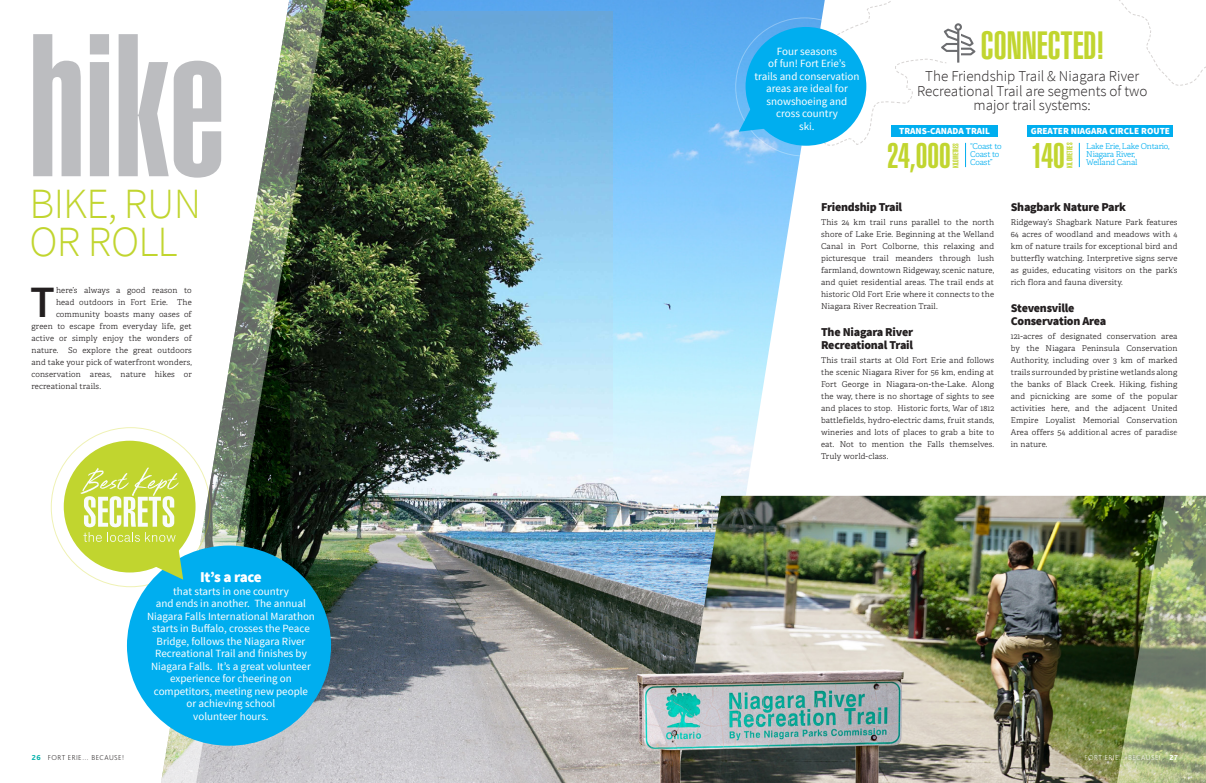
<style>
.page{position:relative;width:1206px;height:783px;background:#fff}
.page>*{position:absolute;margin:0;border:0;box-sizing:border-box;transform-origin:0 0}
.t1{font:199.6px "Helvetica LT Std Ultra Comp";color:#bcbdc0}
.t2{font:600 44.7px "Source Sans Pro";color:#231f20}
.t3{font:300 43.1px/37.8px "Source Sans Pro";letter-spacing:-.02em;color:#c1d52f}
.t4{font:38.8px "Helvetica LT Std Ultra Comp";color:#c1d52f}
.t5{font:35.1px "Helvetica LT Std Ultra Comp";color:#c1d52f}
.t6{font:300 15px/14.5px "Source Sans Pro";color:#231f20;text-align:center}
.t7{font:900 15px "Source Sans Pro";letter-spacing:-.035em;color:#fff}
.t8{font:900 12px/13px "Source Sans Pro";letter-spacing:-.02em;color:#231f20}
.t9{font:11px/12.5px "Source Sans Pro";color:#fff;text-align:center}
.t10{font:900 9.3px "Source Sans Pro";color:#fff}
.t11{font:300 8px/12px "Adelle";letter-spacing:.02em;color:#231f20;text-align:justify}
.t12{font:300 8px/8px "Adelle";letter-spacing:-.02em;color:#00aeef}
.t13{font:7.9px "Helvetica LT Std Ultra Comp";color:#c1d52f}
.t14{font:200 7.5px "Bliss 2";letter-spacing:.06em;color:#231f20}
.t15{font:200 7.5px "Bliss 2";letter-spacing:.06em;color:#fff}
.s1{font-weight:800;color:#00b0a9}
.s2{font-family:"Source Sans Pro Regular 2"}
.s3{font-weight:800}
</style>
<div class="page">
<img style="left:334px;top:0;width:491px;height:783px">
<svg style="left:161px;top:0;width:172px;height:783px"></svg>
<div style="left:127px;top:546px;width:204px;height:200px;background:#00aeef;border-radius:50%"></div>
<div style="left:64px;top:441px;width:132px;height:132px;background:#c1d52f;border-radius:50%"></div>
<svg style="left:81px;top:468px;width:102px;height:112px"></svg>
<img style="left:290px;top:11px;width:323px;height:546px">
<svg style="left:739px;top:81px;width:28px;height:51px"></svg>
<div style="left:746px;top:27px;width:120px;height:119px;background:#00aeef;border-radius:50%"></div>
<div style="left:891px;top:126px;width:106px;height:11px;background:#00aeef"></div>
<div style="left:1027px;top:126px;width:146px;height:11px;background:#00aeef"></div>
<svg style="left:1079px;top:143px;width:1px;height:24px"></svg>
<svg style="left:821px;top:0;width:154px;height:167px"></svg>
<svg style="left:1119px;top:0;width:87px;height:86px"></svg>
<img style="left:677px;top:496px;width:422px;height:287px">
<img style="left:1099px;top:495px;width:107px;height:288px">
<img style="left:625px;top:662px;width:287px;height:121px">
<h2 class="t1" style="left:29px;top:-8px;width:197px">hike</h2>
<h2 class="t3" style="left:30px;top:185px;width:173px">BIKE, RUN<br>OR ROLL</h2>
<p class="t2" style="left:30px;top:274px;width:26px">T</p>
<p class="t11" style="left:56px;top:284px;width:137px">here’s always a good reason to</p>
<p class="t11" style="left:56px;top:296px;width:137px">head outdoors in Fort Erie. The</p>
<p class="t11" style="left:56px;top:308px;width:137px">community boasts many oases of</p>
<p class="t11" style="left:31px;top:320px;width:162px">green to escape from everyday life, get</p>
<p class="t11" style="left:31px;top:332px;width:162px">active or simply enjoy the wonders of</p>
<p class="t11" style="left:31px;top:344px;width:162px">nature. So explore the great outdoors</p>
<p class="t11" style="left:31px;top:356px;width:162px">and take your pick of waterfront wonders,</p>
<p class="t11" style="left:31px;top:368px;width:162px">conservation areas, nature hikes or</p>
<p class="t11" style="left:31px;top:380px;width:71px">recreational trails.</p>
<p class="t14" style="left:32px;top:753px;width:94px"><span class="s1">26</span> FORT ERIE… BECAUSE!</p>
<h3 class="t7" style="left:200px;top:567px;width:63px">It’s a race</h3>
<p class="t9" style="left:147px;top:585px;width:169px"><span class="s2">that starts in one country<br></span>and ends in another. The annual<br>Niagara Falls International Marathon starts in Buffalo, crosses the Peace<br>Bridge, follows the Niagara River<br>Recreational Trail and finishes by<br><span class="s2">Niagara Falls. It’s a great volunteer </span>experience for cheering on competitors, meeting new people<br><span class="s2">or achieving school<br>volunteer hours.</span></p>
<p class="t9" style="left:754px;top:45px;width:107px"><span class="s2">Four seasons<br></span>of fun! Fort Erie’s<br>trails and conservation areas are ideal for snowshoeing and <span class="s2">cross country<br></span>ski.</p>
<p class="t4" style="left:981px;top:23px;width:125px">CONNECTED!</p>
<p class="t6" style="left:917px;top:69px;width:232px">The Friendship Trail &amp; Niagara River<br>Recreational Trail are segments of two major trail systems:</p>
<p class="t10" style="left:899px;top:125px;width:92px">TRANS-CANADA TRAIL</p>
<p class="t5" style="left:887px;top:136px;width:65px">24,000</p>
<p class="t13" style="left:951px;top:168px;width:26px;rotate:-90deg">KILOMETRES</p>
<p class="t12" style="left:970px;top:142px;width:33px">“Coast to<br>Coast to<br>Coast”</p>
<p class="t10" style="left:1031px;top:125px;width:141px">GREATER NIAGARA CIRCLE ROUTE</p>
<p class="t5" style="left:1031px;top:135px;width:35px">140</p>
<p class="t13" style="left:1065px;top:168px;width:26px;rotate:-90deg">KILOMETRES</p>
<p class="t12" style="left:1086px;top:143px;width:85px">Lake Erie, Lake Ontario,<br>Niagara River,<br>Welland Canal</p>
<h3 class="t8" style="left:821px;top:201px;width:83px">Friendship Trail</h3>
<p class="t11" style="left:821px;top:217px;width:175px">This 24 km trail runs parallel to the north shore of Lake Erie. Beginning at the Welland Canal in Port Colborne, this relaxing and picturesque trail meanders through lush farmland, downtown Ridgeway, scenic nature, and quiet residential areas. The trail ends at historic Old Fort Erie where it connects to the Niagara River Recreation Trail.</p>
<h3 class="t8" style="left:821px;top:326px;width:94px">The Niagara River<br>Recreational Trail</h3>
<p class="t11" style="left:821px;top:355px;width:175px">This trail starts at Old Fort Erie and follows the scenic Niagara River for 56 km, ending at Fort George in Niagara-on-the-Lake. Along the way, there is no shortage of sights to see and places to stop. Historic forts, War of 1812 battlefields, hydro-electric dams, fruit stands, wineries and lots of places to grab a bite to eat. Not to mention the Falls themselves.<br>Truly world-class.</p>
<h3 class="t8" style="left:1011px;top:201px;width:117px">Shagbark Nature Park</h3>
<p class="t11" style="left:1011px;top:217px;width:168px">Ridgeway’s Shagbark Nature Park features 64 acres of woodland and meadows with 4 km of nature trails for exceptional bird and butterfly watching. Interpretive signs serve as guides, educating visitors on the park’s rich flora and fauna diversity.</p>
<h3 class="t8" style="left:1011px;top:302px;width:97px">Stevensville<br>Conservation Area</h3>
<p class="t11" style="left:1011px;top:331px;width:168px">121-acres of designated conservation area by the Niagara Peninsula Conservation Authority, including over 3 km of marked trails surrounded by pristine wetlands along the banks of Black Creek. Hiking, fishing and picnicking are some of the popular activities here, and the adjacent United Empire Loyalist Memorial Conservation Area offers 54 additional acres of paradise in nature.</p>
<p class="t15" style="left:1085px;top:753px;width:95px">FORT ERIE… BECAUSE! <span class="s3">27</span></p>
</div>
